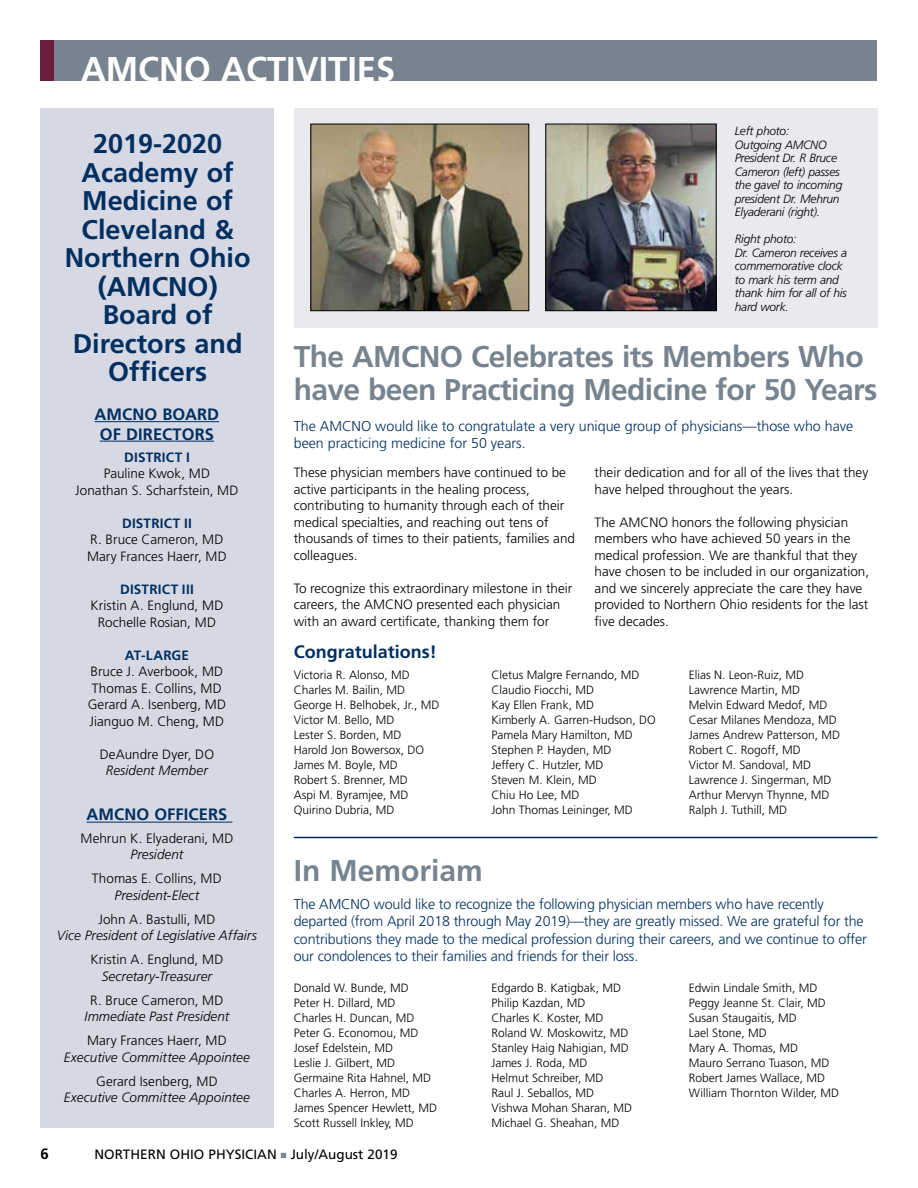
<style>
.page{position:relative;width:918px;height:1188px;background:#fff}
.page>*{position:absolute;margin:0;border:0;box-sizing:border-box;transform-origin:0 0}
.t1{font:700 34.35px "Frutiger";color:#fff}
.t2{font:700 30px/33px "Frutiger";letter-spacing:-.02em;color:#77848f}
.t3{font:700 30px "Frutiger";color:#77848f}
.t4{font:700 27px/28.5px "Frutiger";color:#002f60;text-align:center}
.t5{font:700 18px "Frutiger";color:#002f60}
.t6{font:700 16.5px/19.5px "Frutiger";letter-spacing:.005em;color:#002f60;text-align:center}
.t7{font:700 15px "Frutiger";color:#000}
.t8{font:300 14.25px/17.2px "Frutiger";letter-spacing:-.01em;color:#002f60}
.t9{font:300 13.5px/16.5px "Frutiger";color:#000}
.t10{font:italic 300 13.5px "Frutiger";letter-spacing:.005em;color:#000}
.t11{font:700 13.5px "Frutiger";letter-spacing:.02em;color:#002f60}
.t12{font:13.5px "Frutiger";color:#000}
.t13{font:300 12px/15px "Frutiger";color:#000}
.t14{font:italic 300 12px/13.5px "Frutiger";letter-spacing:-.02em;color:#000}
.s1{color:#77848f}
</style>
<div class="page">
<div style="left:294px;top:108px;width:584px;height:219px;background:#e9eaed"></div>
<div style="left:40px;top:40px;width:838px;height:41px;background:#77848f"></div>
<div style="left:40px;top:40px;width:14px;height:41px;background:#6b1d3c"></div>
<div style="left:40px;top:108px;width:234px;height:1020px;background:#d6d8e4"></div>
<hr style="left:95px;top:421px;width:124px;height:1px;background:#002f60">
<hr style="left:100px;top:441px;width:114px;height:1px;background:#002f60">
<hr style="left:86px;top:822px;width:146px;height:1px;background:#002f60">
<hr style="left:294px;top:837px;width:584px;height:1px;background:#002f60">
<img style="left:312px;top:126px;width:215px;height:183px">
<div style="left:310px;top:124px;width:219px;height:187px;border:1px solid #000"></div>
<img style="left:547px;top:126px;width:168px;height:183px">
<div style="left:545px;top:124px;width:172px;height:187px;border:1px solid #000"></div>
<h1 class="t1" style="left:81px;top:49px;width:316px">AMCNO ACTIVITIES</h1>
<h3 class="t4" style="left:65px;top:129px;width:187px">2019-2020<br>Academy of<br>Medicine of<br>Cleveland &amp;<br>Northern Ohio (AMCNO)<br>Board of<br>Directors and<br>Officers</h3>
<h3 class="t6" style="left:95px;top:404px;width:126px">AMCNO BOARD<br>OF DIRECTORS</h3>
<p class="t11" style="left:124px;top:449px;width:67px">DISTRICT I</p>
<p class="t9" style="left:75px;top:466px;width:165px;text-align:center">Pauline Kwok, MD<br>Jonathan S. Scharfstein, MD</p>
<p class="t11" style="left:122px;top:515px;width:71px">DISTRICT II</p>
<p class="t9" style="left:87px;top:532px;width:141px">R. Bruce Cameron, MD<br>Mary Frances Haerr, MD</p>
<p class="t11" style="left:120px;top:581px;width:75px">DISTRICT III</p>
<p class="t9" style="left:90px;top:598px;width:134px;text-align:center">Kristin A. Englund, MD<br>Rochelle Rosian, MD</p>
<p class="t11" style="left:125px;top:647px;width:66px">AT-LARGE</p>
<p class="t9" style="left:88px;top:664px;width:140px;text-align:center">Bruce J. Averbook, MD<br>Thomas E. Collins, MD<br>Gerard A. Isenberg, MD<br>Jianguo M. Cheng, MD</p>
<p class="t9" style="left:100px;top:746px;width:116px">DeAundre Dyer, DO</p>
<p class="t10" style="left:106px;top:763px;width:104px">Resident Member</p>
<h3 class="t6" style="left:86px;top:805px;width:142px">AMCNO OFFICERS</h3>
<p class="t9" style="left:80px;top:830px;width:154px">Mehrun K. Elyaderani, MD</p>
<p class="t10" style="left:131px;top:847px;width:54px">President</p>
<p class="t9" style="left:92px;top:871px;width:131px">Thomas E. Collins, MD</p>
<p class="t10" style="left:115px;top:888px;width:86px">President-Elect</p>
<p class="t9" style="left:98px;top:911px;width:119px">John A. Bastulli, MD</p>
<p class="t10" style="left:57px;top:928px;width:202px">Vice President of Legislative Affairs</p>
<p class="t9" style="left:90px;top:952px;width:134px">Kristin A. Englund, MD</p>
<p class="t10" style="left:102px;top:969px;width:112px">Secretary-Treasurer</p>
<p class="t9" style="left:90px;top:992px;width:135px">R. Bruce Cameron, MD</p>
<p class="t10" style="left:85px;top:1009px;width:146px">Immediate Past President</p>
<p class="t9" style="left:87px;top:1033px;width:141px">Mary Frances Haerr, MD</p>
<p class="t10" style="left:64px;top:1050px;width:187px">Executive Committee Appointee</p>
<p class="t9" style="left:96px;top:1073px;width:123px">Gerard Isenberg, MD</p>
<p class="t10" style="left:64px;top:1090px;width:187px">Executive Committee Appointee</p>
<p class="t14" style="left:735px;top:124px;width:109px">Left photo:<br>Outgoing AMCNO<br>President Dr. R Bruce<br>Cameron (left) passes the gavel to incoming president Dr. Mehrun<br>Elyaderani (right).</p>
<p class="t14" style="left:735px;top:232px;width:114px">Right photo:<br>Dr. Cameron receives a commemorative clock to mark his term and thank him for all of his hard work.</p>
<h2 class="t2" style="left:294px;top:340px;width:585px">The AMCNO Celebrates its Members Who have been Practicing Medicine for 50 Years</h2>
<p class="t8" style="left:294px;top:417px;width:561px">The AMCNO would like to congratulate a very unique group of physicians—those who have been practicing medicine for 50 years.</p>
<p class="t9" style="left:294px;top:464px;width:283px">These physician members have continued to be active participants in the healing process, contributing to humanity through each of their medical specialties, and reaching out tens of thousands of times to their patients, families and colleagues.</p>
<p class="t9" style="left:294px;top:580px;width:280px">To recognize this extraordinary milestone in their careers, the AMCNO presented each physician with an award certificate, thanking them for</p>
<p class="t9" style="left:595px;top:464px;width:275px">their dedication and for all of the lives that they have helped throughout the years.</p>
<p class="t9" style="left:595px;top:514px;width:276px">The AMCNO honors the following physician members who have achieved 50 years in the medical profession. We are thankful that they have chosen to be included in our organization, and we sincerely appreciate the care they have provided to Northern Ohio residents for the last five decades.</p>
<h3 class="t5" style="left:294px;top:641px;width:145px">Congratulations!</h3>
<p class="t13" style="left:294px;top:668px;width:147px">Victoria R. Alonso, MD<br>Charles M. Bailin, MD<br>George H. Belhobek, Jr., MD<br>Victor M. Bello, MD<br>Lester S. Borden, MD<br>Harold Jon Bowersox, DO<br>James M. Boyle, MD<br>Robert S. Brenner, MD<br>Aspi M. Byramjee, MD<br>Quirino Dubria, MD</p>
<p class="t13" style="left:491px;top:668px;width:166px">Cletus Malgre Fernando, MD<br>Claudio Fiocchi, MD<br>Kay Ellen Frank, MD<br>Kimberly A. Garren-Hudson, DO<br>Pamela Mary Hamilton, MD<br>Stephen P. Hayden, MD<br>Jeffery C. Hutzler, MD<br>Steven M. Klein, MD<br>Chiu Ho Lee, MD<br>John Thomas Leininger, MD</p>
<p class="t13" style="left:689px;top:668px;width:153px">Elias N. Leon-Ruiz, MD<br>Lawrence Martin, MD<br>Melvin Edward Medof, MD<br>Cesar Milanes Mendoza, MD<br>James Andrew Patterson, MD<br>Robert C. Rogoff, MD<br>Victor M. Sandoval, MD<br>Lawrence J. Singerman, MD<br>Arthur Mervyn Thynne, MD<br>Ralph J. Tuthill, MD</p>
<h2 class="t3" style="left:294px;top:853px;width:191px">In Memoriam</h2>
<p class="t8" style="left:294px;top:896px;width:575px">The AMCNO would like to recognize the following physician members who have recently departed (from April 2018 through May 2019)—they are greatly missed. We are grateful for the contributions they made to the medical profession during their careers, and we continue to offer our condolences to their families and friends for their loss.</p>
<p class="t13" style="left:294px;top:981px;width:145px">Donald W. Bunde, MD<br>Peter H. Dillard, MD<br>Charles H. Duncan, MD<br>Peter G. Economou, MD<br>Josef Edelstein, MD<br>Leslie J. Gilbert, MD<br>Germaine Rita Hahnel, MD<br>Charles A. Herron, MD<br>James Spencer Hewlett, MD<br>Scott Russell Inkley, MD</p>
<p class="t13" style="left:491px;top:981px;width:142px">Edgardo B. Katigbak, MD<br>Philip Kazdan, MD<br>Charles K. Koster, MD<br>Roland W. Moskowitz, MD<br>Stanley Haig Nahigian, MD<br>James J. Roda, MD<br>Helmut Schreiber, MD<br>Raul J. Seballos, MD<br>Vishwa Mohan Sharan, MD<br>Michael G. Sheahan, MD</p>
<p class="t13" style="left:689px;top:981px;width:152px">Edwin Lindale Smith, MD<br>Peggy Jeanne St. Clair, MD<br>Susan Staugaitis, MD<br>Lael Stone, MD<br>Mary A. Thomas, MD<br>Mauro Serrano Tuason, MD<br>Robert James Wallace, MD<br>William Thornton Wilder, MD</p>
<p class="t7" style="left:40px;top:1145px;width:10px">6</p>
<p class="t12" style="left:94px;top:1147px;width:305px">NORTHERN OHIO PHYSICIAN <span class="s1">■</span> July/August 2019</p>
</div>
